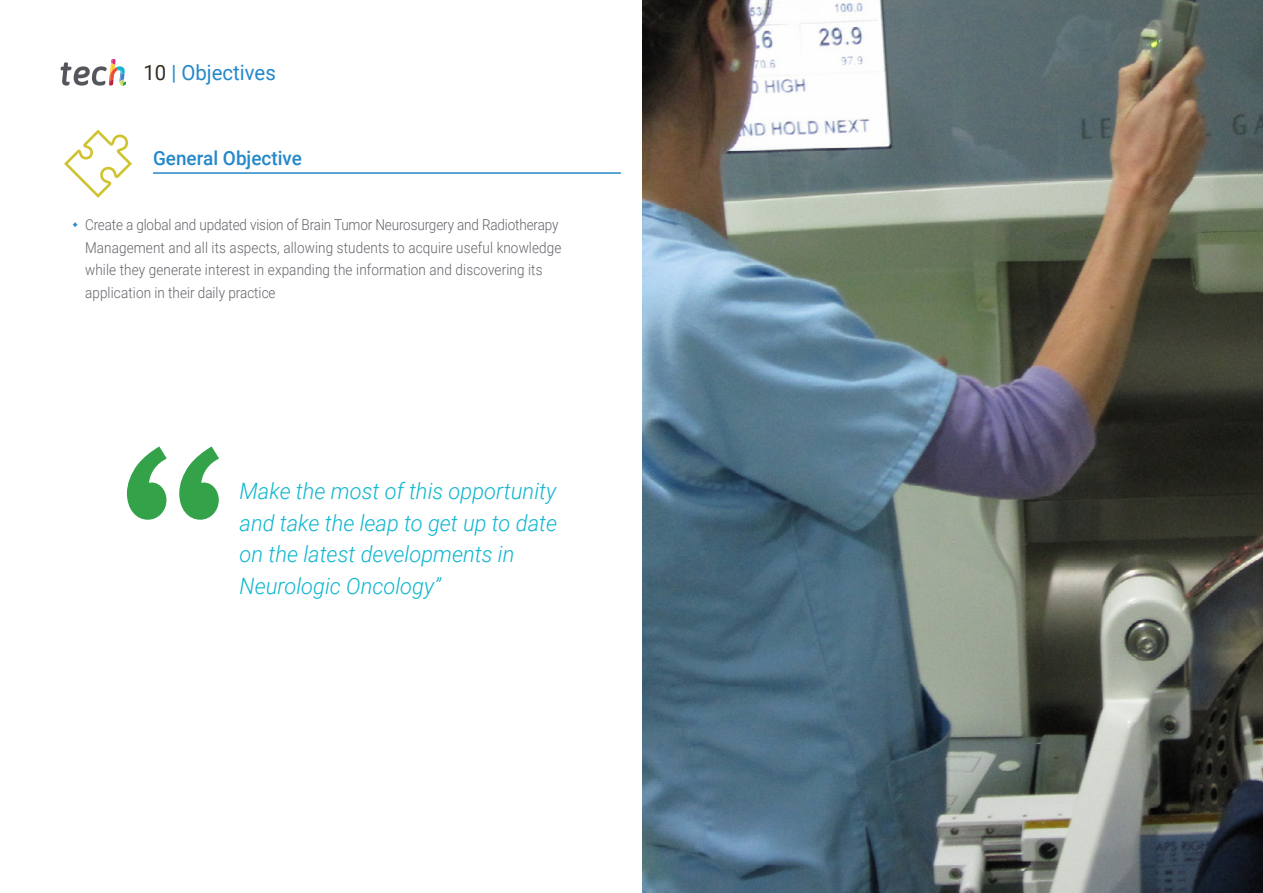
<style>
.page{position:relative;width:1263px;height:893px;background:#fff}
.page>*{position:absolute;margin:0;border:0;box-sizing:border-box;transform-origin:0 0}
.t1{font:italic 300 22.5px/31.5px "Roboto";color:#0fb6cf}
.t2{font:21px "Roboto";color:#2488c9}
.t3{font:500 19.5px "Roboto";color:#2488c9}
.t4{font:300 15px/22.5px "Roboto";letter-spacing:.01em;color:#61646a;scale:.9 1}
.s1{color:#312e20}
</style>
<div class="page">
<hr style="left:153px;top:173px;width:468px;height:1px;background:#2488c9">
<svg style="left:64px;top:130px;width:68px;height:68px"></svg>
<img style="left:642px;top:0;width:621px;height:893px">
<svg style="left:127px;top:446px;width:92px;height:74px"></svg>
<svg style="left:61px;top:59px;width:65px;height:27px"></svg>
<h2 class="t2" style="left:144px;top:57px;width:134px"><span class="s1">10</span> | Objectives</h2>
<h3 class="t3" style="left:153px;top:144px;width:150px">General Objective</h3>
<p class="t4" style="left:85px;top:213px;width:531px">Create a global and updated vision of Brain Tumor Neurosurgery and Radiotherapy Management and all its aspects, allowing students to acquire useful knowledge while they generate interest in expanding the information and discovering its application in their daily practice</p>
<h1 class="t1" style="left:240px;top:475px;width:319px">Make the most of this opportunity and take the leap to get up to date on the latest developments in<br>Neurologic Oncology”</h1>
</div>
